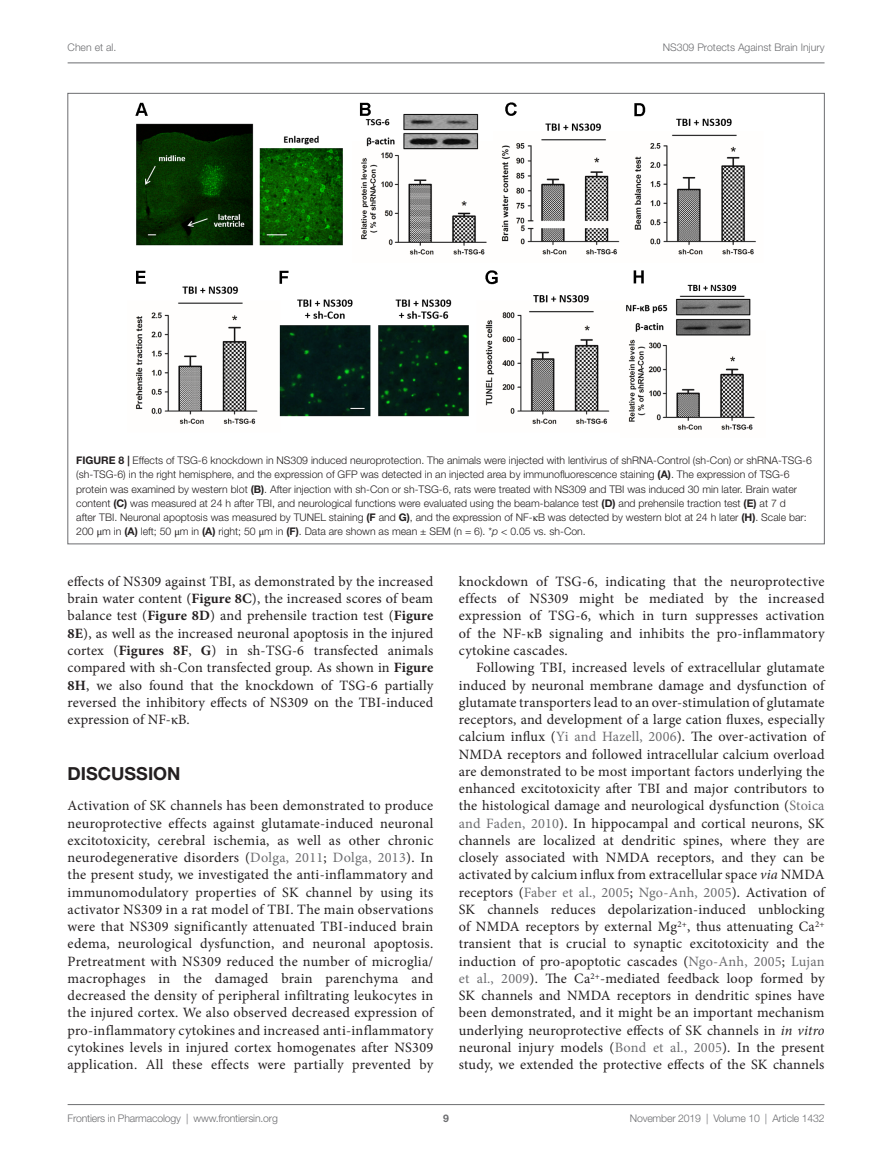
<style>
.page{position:relative;width:893px;height:1170px;background:#fff}
.page>*{position:absolute;margin:0;border:0;box-sizing:border-box;transform-origin:0 0}
._1{font:700 18px "Helvetica Neue LT Std";color:#231f20}
.T1{font:14.25px/17.2px "Minion Pro MTC";letter-spacing:.015em;color:#231f20;text-align:justify}
.T{font:14.25px/17.2px "Minion Pro MTC";letter-spacing:.01em;color:#231f20;text-align:justify}
.FC{font:300 10.5px/14.2px "Helvetica Neue LT Std";color:#231f20}
.t1{font:300 10.5px "Helvetica Neue LT Std";letter-spacing:-.015em;color:#6c6d70}
.t2{font:700 10.5px "Helvetica Neue LT Std";color:#6c6d70}
.s1{font-weight:700}
.s2{font-style:italic}
.s3{font-family:"Minion Pro";font-weight:700}
.s4{color:#6c6d70}
</style>
<div class="page">
<hr style="left:68px;top:63px;width:756px;height:1px;background:#6c6d70">
<hr style="left:68px;top:1104px;width:756px;height:1px;background:#6c6d70">
<img style="left:135px;top:102px;width:621px;height:328px">
<p class="t1" style="left:68px;top:41px;width:50px">Chen et al.</p>
<p class="t1" style="left:663px;top:41px;width:163px">NS309 Protects Against Brain Injury</p>
<p class="FC" style="left:76px;top:453px;width:737px"><span class="s1">FIGURE 8 |</span> Effects of TSG-6 knockdown in NS309 induced neuroprotection. The animals were injected with lentivirus of shRNA-Control (sh-Con) or shRNA-TSG-6 (sh-TSG-6) in the right hemisphere, and the expression of GFP was detected in an injected area by immunofluorescence staining <span class="s1">(A)</span>. The expression of TSG-6 protein was examined by western blot <span class="s1">(B)</span>. After injection with sh-Con or sh-TSG-6, rats were treated with NS309 and TBI was induced 30 min later. Brain water content <span class="s1">(C)</span> was measured at 24 h after TBI, and neurological functions were evaluated using the beam-balance test <span class="s1">(D)</span> and prehensile traction test <span class="s1">(E)</span> at 7 d<br>after TBI. Neuronal apoptosis was measured by TUNEL staining <span class="s1">(F</span> and <span class="s1">G)</span>, and the expression of NF-κB was detected by western blot at 24 h later <span class="s1">(H)</span>. Scale bar:<br>200 μm in <span class="s1">(A)</span> left; 50 μm in <span class="s1">(A)</span> right; 50 μm in <span class="s1">(F)</span>. Data are shown as mean ± SEM (n = 6). *<span class="s2">p</span> &lt; 0.05 vs. sh-Con.</p>
<p class="T1" style="left:68px;top:573px;width:367px">effects of NS309 against TBI, as demonstrated by the increased brain water content (<span class="s3">Figure 8C</span>), the increased scores of beam balance test (<span class="s3">Figure 8D</span>) and prehensile traction test (<span class="s3">Figure 8E</span>), as well as the increased neuronal apoptosis in the injured cortex (<span class="s3">Figures 8F</span>, <span class="s3">G</span>) in sh-TSG-6 transfected animals compared with sh-Con transfected group. As shown in <span class="s3">Figure 8H</span>, we also found that the knockdown of TSG-6 partially reversed the inhibitory effects of NS309 on the TBI-induced expression of NF-κB.</p>
<p class="_1" style="left:68px;top:762px;width:115px">DISCUSSION</p>
<p class="T1" style="left:68px;top:797px;width:367px">Activation of SK channels has been demonstrated to produce neuroprotective effects against glutamate-induced neuronal excitotoxicity, cerebral ischemia, as well as other chronic neurodegenerative disorders (<span class="s4">Dolga, 2011</span>; <span class="s4">Dolga, 2013</span>). In the present study, we investigated the anti-inflammatory and immunomodulatory properties of SK channel by using its activator NS309 in a rat model of TBI. The main observations were that NS309 significantly attenuated TBI-induced brain edema, neurological dysfunction, and neuronal apoptosis.<br>Pretreatment with NS309 reduced the number of microglia/ macrophages in the damaged brain parenchyma and decreased the density of peripheral infiltrating leukocytes in the injured cortex. We also observed decreased expression of pro-inflammatory cytokines and increased anti-inflammatory cytokines levels in injured cortex homogenates after NS309 application. All these effects were partially prevented by</p>
<p class="T1" style="left:459px;top:573px;width:367px">knockdown of TSG-6, indicating that the neuroprotective effects of NS309 might be mediated by the increased expression of TSG-6, which in turn suppresses activation of the NF-κB signaling and inhibits the pro-inflammatory cytokine cascades.</p>
<p class="T" style="left:459px;top:659px;width:367px;text-indent:17px">Following TBI, increased levels of extracellular glutamate induced by neuronal membrane damage and dysfunction of glutamate transporters lead to an over-stimulation of glutamate receptors, and development of a large cation fluxes, especially calcium influx (<span class="s4">Yi and Hazell, 2006</span>). The over-activation of NMDA receptors and followed intracellular calcium overload are demonstrated to be most important factors underlying the enhanced excitotoxicity after TBI and major contributors to the histological damage and neurological dysfunction (<span class="s4">Stoica and Faden, 2010</span>). In hippocampal and cortical neurons, SK channels are localized at dendritic spines, where they are closely associated with NMDA receptors, and they can be activated by calcium influx from extracellular space <span class="s2">via</span> NMDA receptors (<span class="s4">Faber et al., 2005</span>; <span class="s4">Ngo-Anh, 2005</span>). Activation of SK channels reduces depolarization-induced unblocking of NMDA receptors by external Mg<sup>2+</sup>, thus attenuating Ca<sup>2+ </sup>transient that is crucial to synaptic excitotoxicity and the induction of pro-apoptotic cascades (<span class="s4">Ngo-Anh, 2005</span>; <span class="s4">Lujan et al., 2009</span>). The Ca<sup>2+</sup>-mediated feedback loop formed by SK channels and NMDA receptors in dendritic spines have been demonstrated, and it might be an important mechanism underlying neuroprotective effects of SK channels in <span class="s2">in vitro </span>neuronal injury models (<span class="s4">Bond et al., 2005</span>). In the present study, we extended the protective effects of the SK channels</p>
<p class="t1" style="left:68px;top:1111px;width:212px">Frontiers in Pharmacology | www.frontiersin.org</p>
<p class="t1" style="left:630px;top:1111px;width:196px">November 2019 | Volume 10 | Article 1432</p>
<p class="t2" style="left:443px;top:1111px;width:7px">9</p>
</div>
